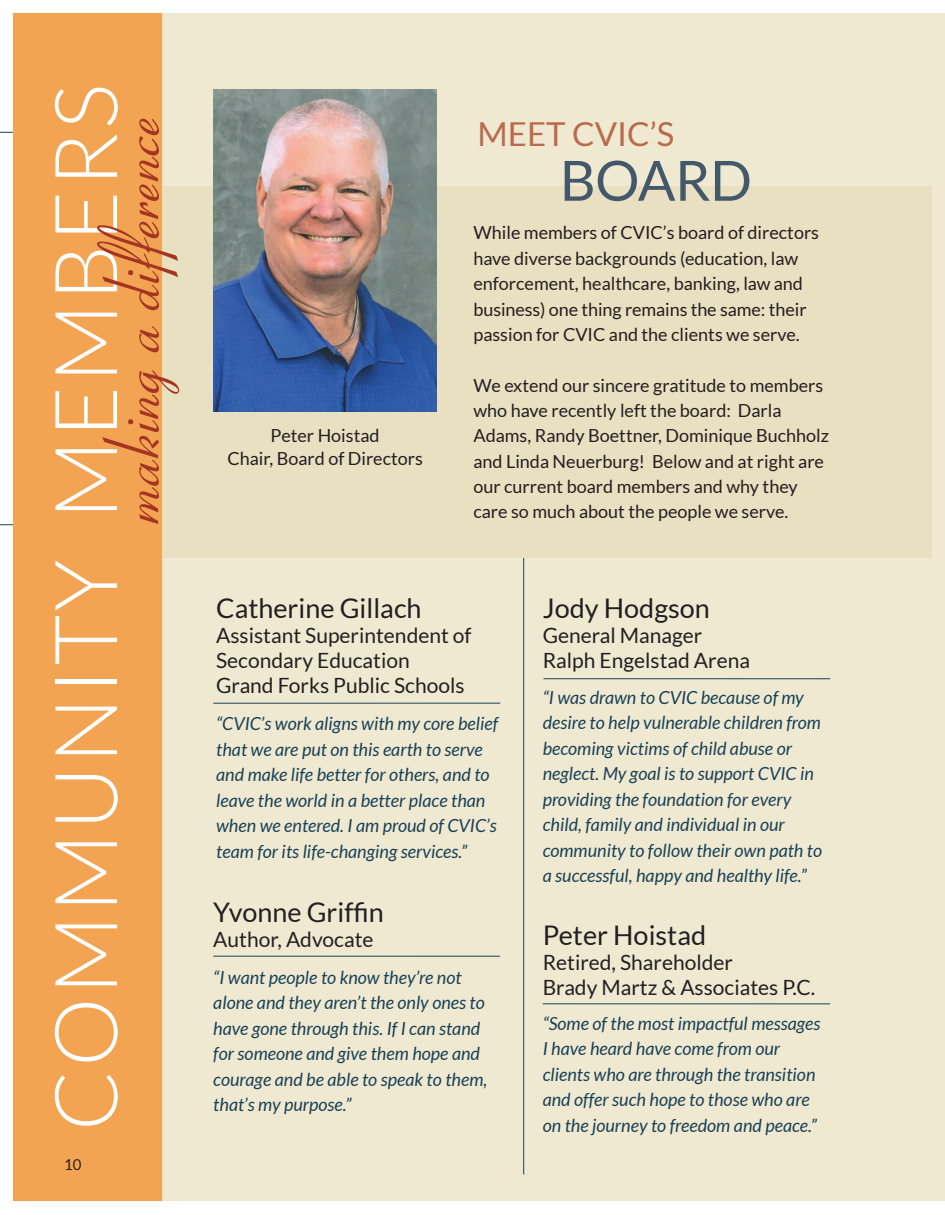
<style>
.page{position:relative;width:945px;height:1215px;background:#fff}
.page>*{position:absolute;margin:0;border:0;box-sizing:border-box;transform-origin:0 0}
.t1{font:88.5px "Coronet RR";color:#a53522}
.t2{font:300 87px "Lato";letter-spacing:.035em;color:#fff}
.t3{font:55.5px "Lato";letter-spacing:-.01em;color:#43596b}
.t4{font:33px "Lato";color:#ba6a4d}
.t5{font:27px "Lato";color:#231f20}
.t6{font:21px "Lato";color:#231f20}
.t7{font:italic 18px/25.5px "Lato";color:#194155}
.t8{font:18px/25.3px "Lato";color:#231f20}
.t9{font:15px "Lato";color:#231f20}
</style>
<div class="page">
<div style="left:14px;top:14px;width:918px;height:1188px;background:#f0e9d2"></div>
<hr style="left:523px;top:553px;width:1px;height:621px;background:#194155">
<div style="left:932px;top:14px;width:13px;height:1188px;background:#f0e9d2"></div>
<svg style="left:0;top:132px;width:14px;height:1px"></svg>
<svg style="left:0;top:524px;width:14px;height:1px"></svg>
<div style="left:160px;top:186px;width:771px;height:372px;background:#e9dfc1"></div>
<img style="left:213px;top:89px;width:223px;height:323px">
<div style="left:14px;top:14px;width:148px;height:1188px;background:#f2a453"></div>
<hr style="left:213px;top:703px;width:287px;height:1px;background:#194155">
<hr style="left:543px;top:678px;width:287px;height:1px;background:#194155">
<hr style="left:543px;top:1003px;width:287px;height:1px;background:#194155">
<hr style="left:213px;top:956px;width:287px;height:1px;background:#194155">
<p class="t2" style="left:31px;top:1131px;width:1049px;rotate:-90deg">COMMUNITY MEMBERS</p>
<p class="t1" style="left:91px;top:525px;width:410px;rotate:-90deg">making a difference</p>
<p class="t9" style="left:64px;top:1156px;width:19px">10</p>
<p class="t4" style="left:478px;top:114px;width:198px">MEET CVIC’S</p>
<p class="t8" style="left:271px;top:422px;width:110px">Peter Hoistad</p>
<p class="t8" style="left:227px;top:446px;width:197px">Chair, Board of Directors</p>
<p class="t3" style="left:560px;top:146px;width:194px">BOARD</p>
<p class="t8" style="left:473px;top:220px;width:347px">While members of CVIC’s board of directors have diverse backgrounds (education, law</p>
<p class="t8" style="left:473px;top:271px;width:335px">enforcement, healthcare, banking, law and business) one thing remains the same: their passion for CVIC and the clients we serve.</p>
<p class="t8" style="left:473px;top:372px;width:357px">We extend our sincere gratitude to members who have recently left the board: Darla Adams, Randy Boettner, Dominique Buchholz and Linda Neuerburg! Below and at right are our current board members and why they care so much about the people we serve.</p>
<p class="t5" style="left:216px;top:592px;width:207px">Catherine Gillach</p>
<p class="t6" style="left:216px;top:623px;width:257px">Assistant Superintendent of</p>
<p class="t6" style="left:216px;top:648px;width:195px">Secondary Education</p>
<p class="t6" style="left:216px;top:672px;width:250px">Grand Forks Public Schools</p>
<p class="t7" style="left:216px;top:710px;width:283px">“CVIC’s work aligns with my core belief that we are put on this earth to serve and make life better for others, and to leave the world in a better place than when we entered. I am proud of CVIC’s team for its life-changing services.”</p>
<p class="t5" style="left:213px;top:895px;width:172px">Yvonne Griffin</p>
<p class="t6" style="left:213px;top:926px;width:162px">Author, Advocate</p>
<p class="t7" style="left:213px;top:964px;width:275px">“I want people to know they’re not alone and they aren’t the only ones to have gone through this. If I can stand for someone and give them hope and courage and be able to speak to them, that’s my purpose.”</p>
<p class="t5" style="left:543px;top:592px;width:169px">Jody Hodgson</p>
<p class="t6" style="left:543px;top:623px;width:161px">General Manager</p>
<p class="t6" style="left:543px;top:648px;width:209px">Ralph Engelstad Arena</p>
<p class="t7" style="left:543px;top:684px;width:280px">“I was drawn to CVIC because of my desire to help vulnerable children from becoming victims of child abuse or</p>
<p class="t7" style="left:543px;top:760px;width:273px">neglect. My goal is to support CVIC in providing the foundation for every child, family and individual in our</p>
<p class="t7" style="left:543px;top:837px;width:281px">community to follow their own path to a successful, happy and healthy life.”</p>
<p class="t5" style="left:543px;top:918px;width:165px">Peter Hoistad</p>
<p class="t6" style="left:543px;top:949px;width:192px">Retired, Shareholder</p>
<p class="t6" style="left:543px;top:974px;width:274px">Brady Martz &amp; Associates P.C.</p>
<p class="t7" style="left:543px;top:1010px;width:279px">“Some of the most impactful messages</p>
<p class="t7" style="left:543px;top:1036px;width:276px">I have heard have come from our clients who are through the transition and offer such hope to those who are on the journey to freedom and peace.”</p>
</div>
